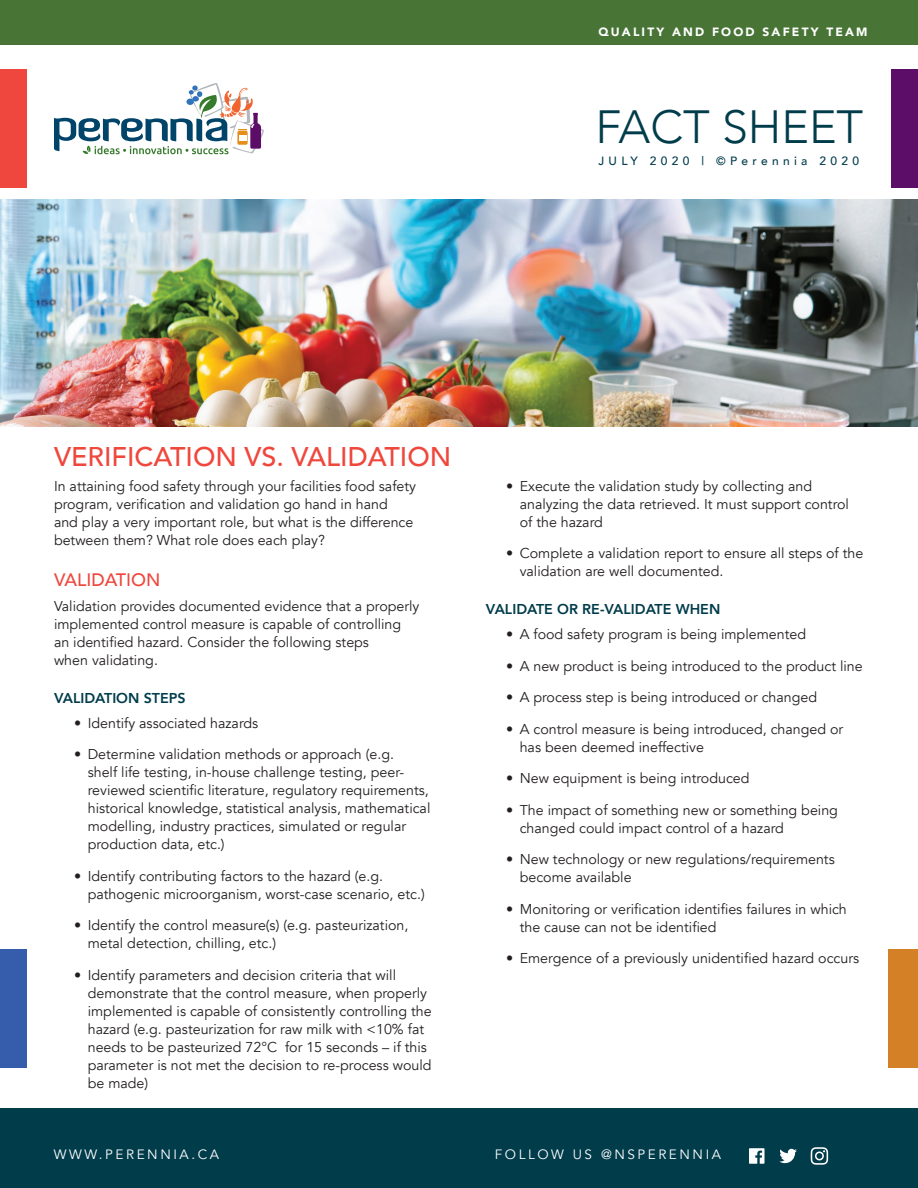
<style>
.page{position:relative;width:918px;height:1188px;background:#fff}
.page>*{position:absolute;margin:0;border:0;box-sizing:border-box;transform-origin:0 0}
.t1{font:300 46.5px "Avenir";color:#013c4b}
.t2{font:500 27px "Avenir";color:#ef473c}
.t3{font:500 18px "Avenir";color:#ef473c}
.t4{font:14.25px/18px "Avenir";color:#231f20}
.t5{font:800 14.25px "Avenir";color:#013c4b}
.t6{font:13.5px "Avenir";letter-spacing:.19em;color:#fff}
.t7{font:900 12px "Avenir";letter-spacing:.18em;color:#fff}
.t8{font:500 12px "Avenir";letter-spacing:.36em;color:#013c4b}
</style>
<div class="page">
<div style="left:0;top:0;width:918px;height:44px;background:#487536"></div>
<svg style="left:54px;top:83px;width:210px;height:71px"></svg>
<div style="left:239px;top:135px;width:7px;height:6px;background:#fff"></div>
<div style="left:0;top:1108px;width:918px;height:80px;background:#013c4b"></div>
<div style="left:0;top:69px;width:27px;height:118px;background:#ef473d"></div>
<div style="left:0;top:949px;width:27px;height:119px;background:#365dab"></div>
<div style="left:891px;top:69px;width:27px;height:118px;background:#5c0d67"></div>
<svg style="left:749px;top:1148px;width:16px;height:16px"></svg>
<svg style="left:779px;top:1149px;width:18px;height:14px"></svg>
<svg style="left:811px;top:1147px;width:17px;height:18px"></svg>
<div style="left:889px;top:949px;width:29px;height:119px;background:#d38027"></div>
<img style="left:0;top:199px;width:918px;height:227px">
<p class="t7" style="left:599px;top:22px;width:270px">QUALITY AND FOOD SAFETY TEAM</p>
<h1 class="t1" style="left:595px;top:100px;width:269px">FACT SHEET</h1>
<p class="t8" style="left:599px;top:150px;width:262px">JULY 2020 | ©Perennia 2020</p>
<h2 class="t2" style="left:54px;top:433px;width:399px">VERIFICATION VS. VALIDATION</h2>
<p class="t4" style="left:54px;top:477px;width:364px">In attaining food safety through your facilities food safety program, verification and validation go hand in hand<br>and play a very important role, but what is the difference between them? What role does each play?</p>
<p class="t3" style="left:54px;top:564px;width:108px">VALIDATION</p>
<p class="t4" style="left:54px;top:597px;width:367px">Validation provides documented evidence that a properly implemented control measure is capable of controlling an identified hazard. Consider the following steps<br>when validating.</p>
<p class="t5" style="left:54px;top:687px;width:133px">VALIDATION STEPS</p>
<p class="t4" style="left:74px;top:714px;width:186px">• Identify associated hazards</p>
<p class="t4" style="left:88px;top:745px;width:344px;text-indent:-13px">• Determine validation methods or approach (e.g.<br>shelf life testing, in-house challenge testing, peer&shy;reviewed scientific literature, regulatory requirements, historical knowledge, statistical analysis, mathematical modelling, industry practices, simulated or regular production data, etc.)</p>
<p class="t4" style="left:88px;top:867px;width:338px;text-indent:-13px">• Identify contributing factors to the hazard (e.g. pathogenic microorganism, worst-case scenario, etc.)</p>
<p class="t4" style="left:88px;top:916px;width:322px;text-indent:-13px">• Identify the control measure(s) (e.g. pasteurization, metal detection, chilling, etc.)</p>
<p class="t4" style="left:88px;top:966px;width:346px;text-indent:-13px">• Identify parameters and decision criteria that will demonstrate that the control measure, when properly implemented is capable of consistently controlling the hazard (e.g. pasteurization for raw milk with &lt;10% fat needs to be pasteurized 72°C for 15 seconds – if this parameter is not met the decision to re-process would be made)</p>
<p class="t4" style="left:520px;top:477px;width:331px;text-indent:-13px">• Execute the validation study by collecting and analyzing the data retrieved. It must support control of the hazard</p>
<p class="t4" style="left:520px;top:544px;width:345px;text-indent:-13px">• Complete a validation report to ensure all steps of the validation are well documented.</p>
<p class="t5" style="left:486px;top:598px;width:236px">VALIDATE OR RE-VALIDATE WHEN</p>
<p class="t4" style="left:506px;top:625px;width:301px">• A food safety program is being implemented</p>
<p class="t4" style="left:506px;top:657px;width:358px">• A new product is being introduced to the product line</p>
<p class="t4" style="left:506px;top:688px;width:312px">• A process step is being introduced or changed</p>
<p class="t4" style="left:520px;top:720px;width:325px;text-indent:-13px">• A control measure is being introduced, changed or has been deemed ineffective</p>
<p class="t4" style="left:506px;top:769px;width:245px">• New equipment is being introduced</p>
<p class="t4" style="left:520px;top:801px;width:320px;text-indent:-13px">• The impact of something new or something being changed could impact control of a hazard</p>
<p class="t4" style="left:520px;top:850px;width:317px;text-indent:-13px">• New technology or new regulations/requirements become available</p>
<p class="t4" style="left:520px;top:900px;width:329px;text-indent:-13px">• Monitoring or verification identifies failures in which the cause can not be identified</p>
<p class="t4" style="left:506px;top:949px;width:354px">• Emergence of a previously unidentified hazard occurs</p>
<p class="t6" style="left:54px;top:1146px;width:167px">WWW.PERENNIA.CA</p>
<p class="t6" style="left:495px;top:1146px;width:228px">FOLLOW US @NSPERENNIA</p>
</div>
